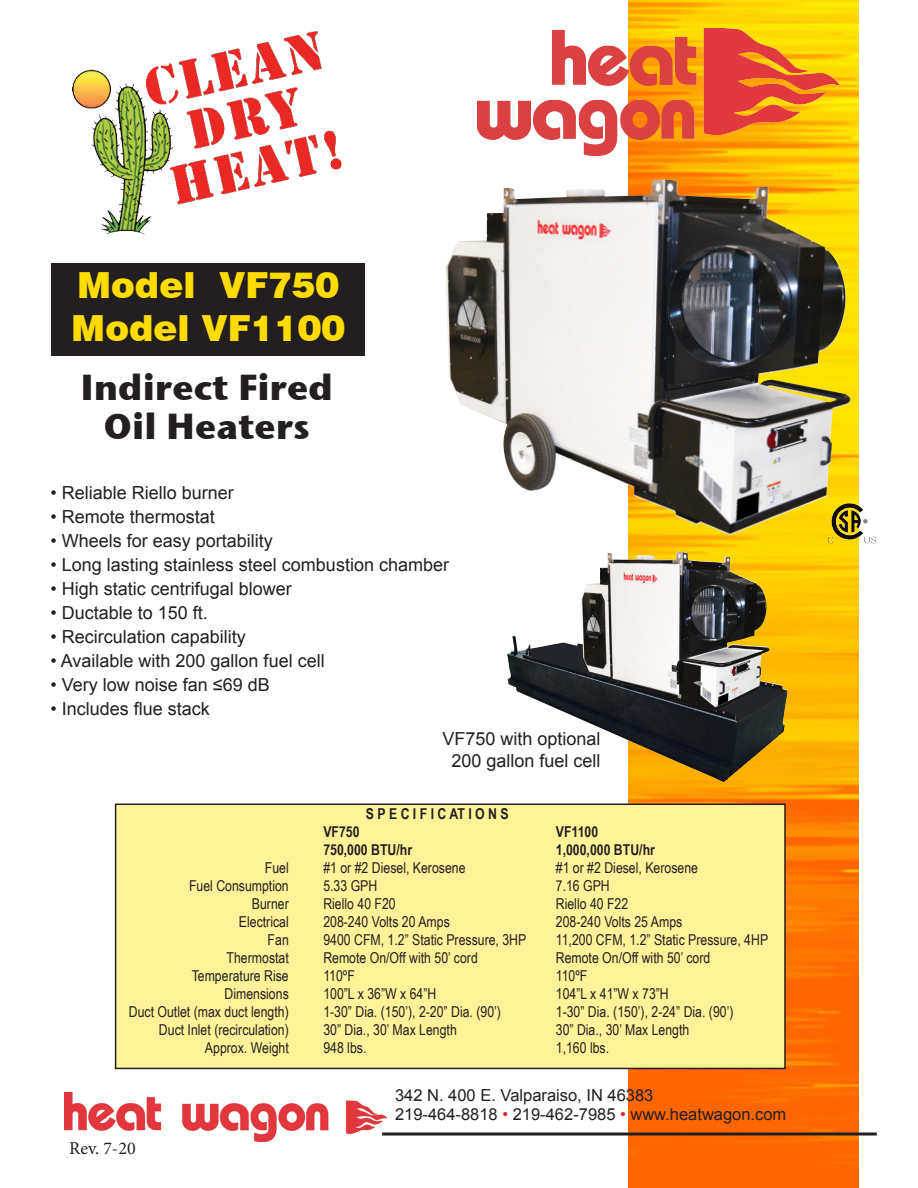
<style>
.page{position:relative;width:918px;height:1188px;background:#fff}
.page>*{position:absolute;margin:0;border:0;box-sizing:border-box;transform-origin:0 0}
.t1{font:36px "Stone Sans ITCTT Bold";color:#231f20}
.t2{font:900 36px "Swiss 721 BT";color:#ffdc01}
.t3{font:18px/21.6px "Arial";color:#231f20;text-align:center}
.t4{font:18px "Minion Pro";color:#231f20}
.t5{font:16.5px "Arial";color:#231f20}
.t6{font:15px "Arial Narrow";color:#231f20}
.t7{font:700 15px "Arial Narrow";color:#231f20}
.s1{color:#ee1d23}
</style>
<div class="page">
<img style="left:628px;top:0;width:230px;height:1188px">
<img style="left:446px;top:179px;width:405px;height:356px">
<div style="left:52px;top:264px;width:313px;height:92px;background:#231f20"></div>
<div style="left:116px;top:804px;width:669px;height:264px;background:#fff298"></div>
<div style="left:115px;top:804px;width:671px;height:265px;border:2px solid #231f20"></div>
<img style="left:827px;top:503px;width:49px;height:40px">
<img style="left:478px;top:28px;width:361px;height:128px">
<img style="left:65px;top:1093px;width:321px;height:48px">
<svg style="left:382px;top:1132px;width:495px;height:4px;background:#59453a"></svg>
<img style="left:72px;top:31px;width:270px;height:204px">
<img style="left:507px;top:552px;width:259px;height:230px">
<p class="t2" style="left:77px;top:264px;width:264px">Model VF750</p>
<p class="t2" style="left:71px;top:307px;width:275px">Model VF1100</p>
<p class="t1" style="left:80px;top:364px;width:254px">Indirect Fired</p>
<p class="t1" style="left:104px;top:403px;width:208px">Oil Heaters</p>
<p class="t3" style="left:51px;top:482px;width:185px">• Reliable Riello burner</p>
<p class="t3" style="left:51px;top:506px;width:166px">• Remote thermostat</p>
<p class="t3" style="left:51px;top:530px;width:224px">• Wheels for easy portability</p>
<p class="t3" style="left:51px;top:554px;width:400px">• Long lasting stainless steel combustion chamber</p>
<p class="t3" style="left:51px;top:578px;width:243px">• High static centrifugal blower</p>
<p class="t3" style="left:51px;top:602px;width:159px">• Ductable to 150 ft.</p>
<p class="t3" style="left:51px;top:626px;width:197px">• Recirculation capability</p>
<p class="t3" style="left:51px;top:650px;width:276px">• Available with 200 gallon fuel cell</p>
<p class="t3" style="left:51px;top:674px;width:221px">• Very low noise fan ≤69 dB</p>
<p class="t3" style="left:51px;top:698px;width:161px">• Includes flue stack</p>
<p class="t3" style="left:442px;top:728px;width:160px">VF750 with optional<br>200 gallon fuel cell</p>
<p class="t7" style="left:366px;top:805px;width:144px">S P E C I F I C AT I O N S</p>
<p class="t7" style="left:323px;top:823px;width:38px">VF750</p>
<p class="t7" style="left:556px;top:823px;width:44px">VF1100</p>
<p class="t7" style="left:323px;top:841px;width:90px">750,000 BTU/hr</p>
<p class="t7" style="left:556px;top:841px;width:101px">1,000,000 BTU/hr</p>
<p class="t6" style="left:265px;top:859px;width:25px">Fuel</p>
<p class="t6" style="left:323px;top:859px;width:144px">#1 or #2 Diesel, Kerosene</p>
<p class="t6" style="left:556px;top:859px;width:144px">#1 or #2 Diesel, Kerosene</p>
<p class="t6" style="left:189px;top:877px;width:101px">Fuel Consumption</p>
<p class="t6" style="left:323px;top:877px;width:56px">5.33 GPH</p>
<p class="t6" style="left:556px;top:877px;width:56px">7.16 GPH</p>
<p class="t6" style="left:252px;top:895px;width:38px">Burner</p>
<p class="t6" style="left:323px;top:895px;width:74px">Riello 40 F20</p>
<p class="t6" style="left:556px;top:895px;width:74px">Riello 40 F22</p>
<p class="t6" style="left:239px;top:913px;width:51px">Electrical</p>
<p class="t6" style="left:323px;top:913px;width:128px">208-240 Volts 20 Amps</p>
<p class="t6" style="left:556px;top:913px;width:128px">208-240 Volts 25 Amps</p>
<p class="t6" style="left:268px;top:931px;width:23px">Fan</p>
<p class="t6" style="left:323px;top:931px;width:205px">9400 CFM, 1.2” Static Pressure, 3HP</p>
<p class="t6" style="left:556px;top:931px;width:214px">11,200 CFM, 1.2” Static Pressure, 4HP</p>
<p class="t6" style="left:227px;top:949px;width:64px">Thermostat</p>
<p class="t6" style="left:323px;top:949px;width:156px">Remote On/Off with 50’ cord</p>
<p class="t6" style="left:556px;top:949px;width:156px">Remote On/Off with 50’ cord</p>
<p class="t6" style="left:192px;top:967px;width:99px">Temperature Rise</p>
<p class="t6" style="left:323px;top:967px;width:33px">110ºF</p>
<p class="t6" style="left:556px;top:967px;width:33px">110ºF</p>
<p class="t6" style="left:225px;top:985px;width:66px">Dimensions</p>
<p class="t6" style="left:323px;top:985px;width:115px">100”L x 36”W x 64”H</p>
<p class="t6" style="left:556px;top:985px;width:115px">104”L x 41”W x 73”H</p>
<p class="t6" style="left:129px;top:1003px;width:161px">Duct Outlet (max duct length)</p>
<p class="t6" style="left:323px;top:1003px;width:179px">1-30” Dia. (150’), 2-20” Dia. (90’)</p>
<p class="t6" style="left:556px;top:1003px;width:179px">1-30” Dia. (150’), 2-24” Dia. (90’)</p>
<p class="t6" style="left:159px;top:1021px;width:131px">Duct Inlet (recirculation)</p>
<p class="t6" style="left:323px;top:1021px;width:135px">30” Dia., 30’ Max Length</p>
<p class="t6" style="left:556px;top:1021px;width:135px">30” Dia., 30’ Max Length</p>
<p class="t6" style="left:205px;top:1039px;width:85px">Approx. Weight</p>
<p class="t6" style="left:323px;top:1039px;width:45px">948 lbs.</p>
<p class="t6" style="left:556px;top:1039px;width:55px">1,160 lbs.</p>
<p class="t5" style="left:395px;top:1086px;width:260px">342 N. 400 E. Valparaiso, IN 46383</p>
<p class="t5" style="left:395px;top:1105px;width:393px">219-464-8818 <span class="s1">•</span> 219-462-7985 <span class="s1">•</span> www.heatwagon.com</p>
<p class="t4" style="left:69px;top:1136px;width:68px">Rev. 7-20</p>
</div>
